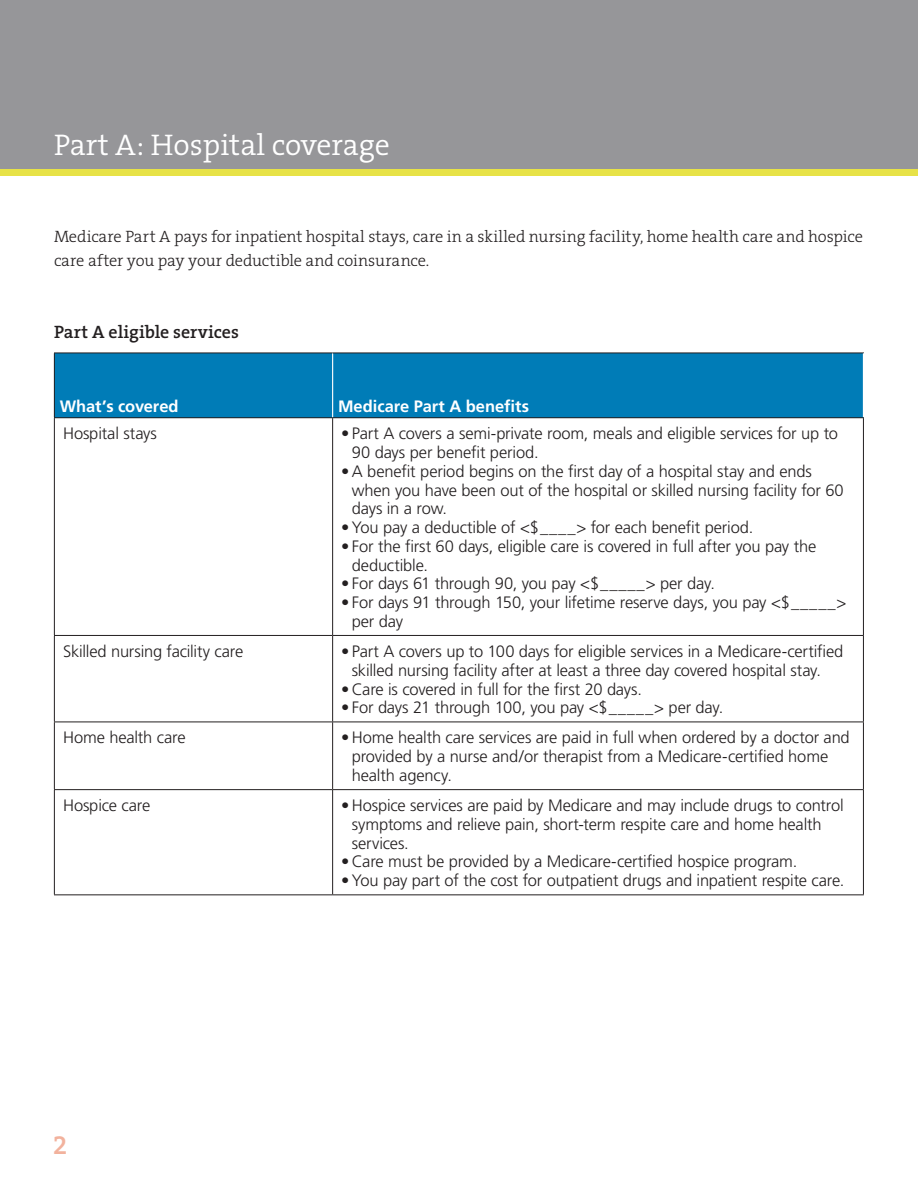
<style>
.page{position:relative;width:918px;height:1188px;background:#fff}
.page>*{position:absolute;margin:0;border:0;box-sizing:border-box;transform-origin:0 0}
.HEAD_reversed{font:300 30px "The Serif B4";color:#fff}
.t1{font:600 27px "The Serif B6";color:#f2b29d}
.SUBHEAD{font:600 18px "The Serif B6";letter-spacing:-.005em;color:#231f20}
.Chart{font:300 16.5px/18.8px "Frutiger";letter-spacing:-.01em;color:#231f20}
._7_Body_copy{font:300 16.5px/24px "The Serif B3";letter-spacing:-.01em;color:#231f20}
.Chart_heading{font:700 16.5px "Frutiger";letter-spacing:-.005em;color:#fff}
</style>
<div class="page">
<div style="left:0;top:0;width:918px;height:169px;background:#969699"></div>
<div style="left:0;top:169px;width:918px;height:7px;background:#e7e247"></div>
<div style="left:54px;top:353px;width:279px;height:65px;background:#007cb7"></div>
<div style="left:333px;top:353px;width:530px;height:65px;background:#007cb7"></div>
<hr style="left:54px;top:353px;width:1px;height:64px;background:#231f20">
<hr style="left:54px;top:353px;width:279px;height:1px;background:#231f20">
<hr style="left:332px;top:353px;width:1px;height:64px;background:#fff">
<hr style="left:333px;top:353px;width:531px;height:1px;background:#231f20">
<hr style="left:863px;top:353px;width:1px;height:64px;background:#fff">
<hr style="left:54px;top:418px;width:1px;height:217px;background:#231f20">
<hr style="left:54px;top:417px;width:279px;height:1px;background:#231f20">
<hr style="left:332px;top:418px;width:1px;height:217px;background:#231f20">
<hr style="left:333px;top:417px;width:531px;height:1px;background:#231f20">
<hr style="left:863px;top:418px;width:1px;height:217px;background:#231f20">
<hr style="left:54px;top:636px;width:1px;height:86px;background:#231f20">
<hr style="left:54px;top:635px;width:279px;height:1px;background:#231f20">
<hr style="left:332px;top:636px;width:1px;height:86px;background:#231f20">
<hr style="left:333px;top:635px;width:531px;height:1px;background:#231f20">
<hr style="left:863px;top:636px;width:1px;height:86px;background:#231f20">
<hr style="left:54px;top:722px;width:1px;height:67px;background:#231f20">
<hr style="left:54px;top:722px;width:279px;height:1px;background:#231f20">
<hr style="left:332px;top:722px;width:1px;height:67px;background:#231f20">
<hr style="left:333px;top:722px;width:531px;height:1px;background:#231f20">
<hr style="left:863px;top:722px;width:1px;height:67px;background:#231f20">
<hr style="left:54px;top:790px;width:1px;height:104px;background:#231f20">
<hr style="left:54px;top:789px;width:279px;height:1px;background:#231f20">
<hr style="left:332px;top:790px;width:1px;height:104px;background:#231f20">
<hr style="left:333px;top:789px;width:531px;height:1px;background:#231f20">
<hr style="left:863px;top:790px;width:1px;height:104px;background:#231f20">
<hr style="left:54px;top:894px;width:279px;height:1px;background:#231f20">
<hr style="left:333px;top:894px;width:531px;height:1px;background:#231f20">
<p class="HEAD_reversed" style="left:54px;top:129px;width:338px">Part A: Hospital coverage</p>
<p class="_7_Body_copy" style="left:54px;top:225px;width:811px">Medicare Part A pays for inpatient hospital stays, care in a skilled nursing facility, home health care and hospice care after you pay your deductible and coinsurance.</p>
<p class="SUBHEAD" style="left:54px;top:322px;width:186px">Part A eligible services</p>
<p class="Chart_heading" style="left:60px;top:397px;width:120px">What’s covered</p>
<p class="Chart_heading" style="left:338px;top:397px;width:192px">Medicare Part A benefits</p>
<p class="Chart" style="left:63px;top:424px;width:96px">Hospital stays</p>
<p class="Chart" style="left:352px;top:424px;width:488px;text-indent:-10px">• Part A covers a semi-private room, meals and eligible services for up to<br>90 days per benefit period.</p>
<p class="Chart" style="left:352px;top:462px;width:493px;text-indent:-10px">• A benefit period begins on the first day of a hospital stay and ends when you have been out of the hospital or skilled nursing facility for 60 days in a row.</p>
<p class="Chart" style="left:341px;top:518px;width:414px">• You pay a deductible of &lt;$____&gt; for each benefit period.</p>
<p class="Chart" style="left:352px;top:537px;width:466px;text-indent:-10px">• For the first 60 days, eligible care is covered in full after you pay the deductible.</p>
<p class="Chart" style="left:341px;top:574px;width:375px">• For days 61 through 90, you pay &lt;$_____&gt; per day.</p>
<p class="Chart" style="left:352px;top:593px;width:496px;text-indent:-10px">• For days 91 through 150, your lifetime reserve days, you pay &lt;$_____&gt; per day</p>
<p class="Chart" style="left:63px;top:642px;width:182px">Skilled nursing facility care</p>
<p class="Chart" style="left:352px;top:642px;width:493px;text-indent:-10px">• Part A covers up to 100 days for eligible services in a Medicare-certified skilled nursing facility after at least a three day covered hospital stay.</p>
<p class="Chart" style="left:341px;top:679px;width:302px">• Care is covered in full for the first 20 days.</p>
<p class="Chart" style="left:341px;top:698px;width:384px">• For days 21 through 100, you pay &lt;$_____&gt; per day.</p>
<p class="Chart" style="left:63px;top:728px;width:124px">Home health care</p>
<p class="Chart" style="left:352px;top:728px;width:500px;text-indent:-10px">• Home health care services are paid in full when ordered by a doctor and provided by a nurse and/or therapist from a Medicare-certified home health agency.</p>
<p class="Chart" style="left:63px;top:796px;width:89px">Hospice care</p>
<p class="Chart" style="left:352px;top:796px;width:494px;text-indent:-10px">• Hospice services are paid by Medicare and may include drugs to control symptoms and relieve pain, short-term respite care and home health services.</p>
<p class="Chart" style="left:341px;top:852px;width:458px">• Care must be provided by a Medicare-certified hospice program.</p>
<p class="Chart" style="left:341px;top:871px;width:505px">• You pay part of the cost for outpatient drugs and inpatient respite care.</p>
<p class="t1" style="left:53px;top:1130px;width:16px">2</p>
</div>
